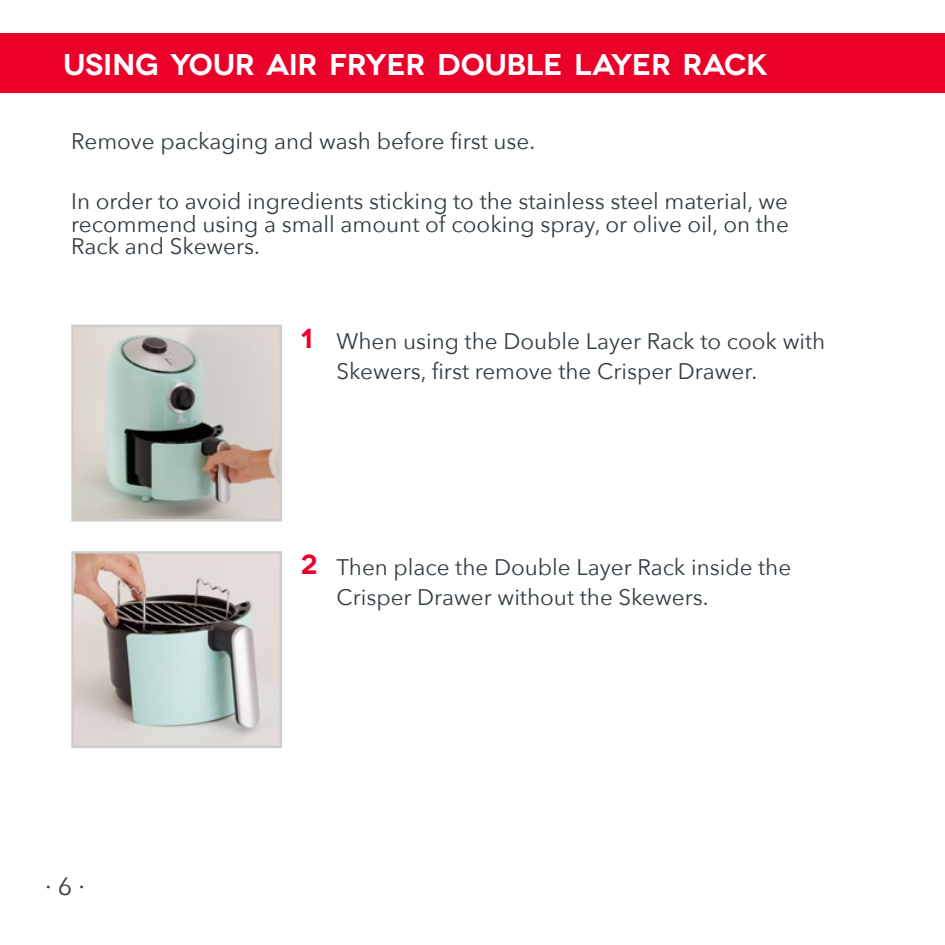
<style>
.page{position:relative;width:945px;height:945px;background:#fff}
.page>*{position:absolute;margin:0;border:0;box-sizing:border-box;transform-origin:0 0}
.t1{font:600 30px "Novecentowide";letter-spacing:-.01em;color:#fff}
.t2{font:600 27.5px "Novecentowide";color:#ea0029}
.t3{font:25px "Avenir Next";color:#313c42}
.t4{font:22.5px/22.5px "Avenir Next";color:#313c42}
</style>
<div class="page">
<div style="left:0;top:34px;width:945px;height:59px;background:#ea0029"></div>
<img style="left:74px;top:328px;width:205px;height:191px">
<div style="left:71px;top:325px;width:211px;height:197px;border:2px solid #cbcdce"></div>
<img style="left:74px;top:554px;width:205px;height:191px">
<div style="left:71px;top:551px;width:211px;height:197px;border:2px solid #cbcdce"></div>
<h1 class="t1" style="left:63px;top:47px;width:706px">USING YOUR AIR FRYER DOUBLE LAYER RACK</h1>
<p class="t4" style="left:71px;top:129px;width:466px">Remove packaging and wash before first use.</p>
<p class="t4" style="left:71px;top:189px;width:719px;text-align:justify">In order to avoid ingredients sticking to the stainless steel material, we recommend using a small amount of cooking spray, or olive oil, on the Rack and Skewers.</p>
<p class="t3" style="left:45px;top:865px;width:41px">∙ 6 ∙</p>
<p class="t2" style="left:300px;top:322px;width:14px">1</p>
<p class="t4" style="left:336px;top:325px;width:490px;line-height:30px">When using the Double Layer Rack to cook with<br>Skewers, first remove the Crisper Drawer.</p>
<p class="t2" style="left:300px;top:548px;width:19px">2</p>
<p class="t4" style="left:336px;top:551px;width:456px;line-height:30px">Then place the Double Layer Rack inside the<br>Crisper Drawer without the Skewers.</p>
</div>
